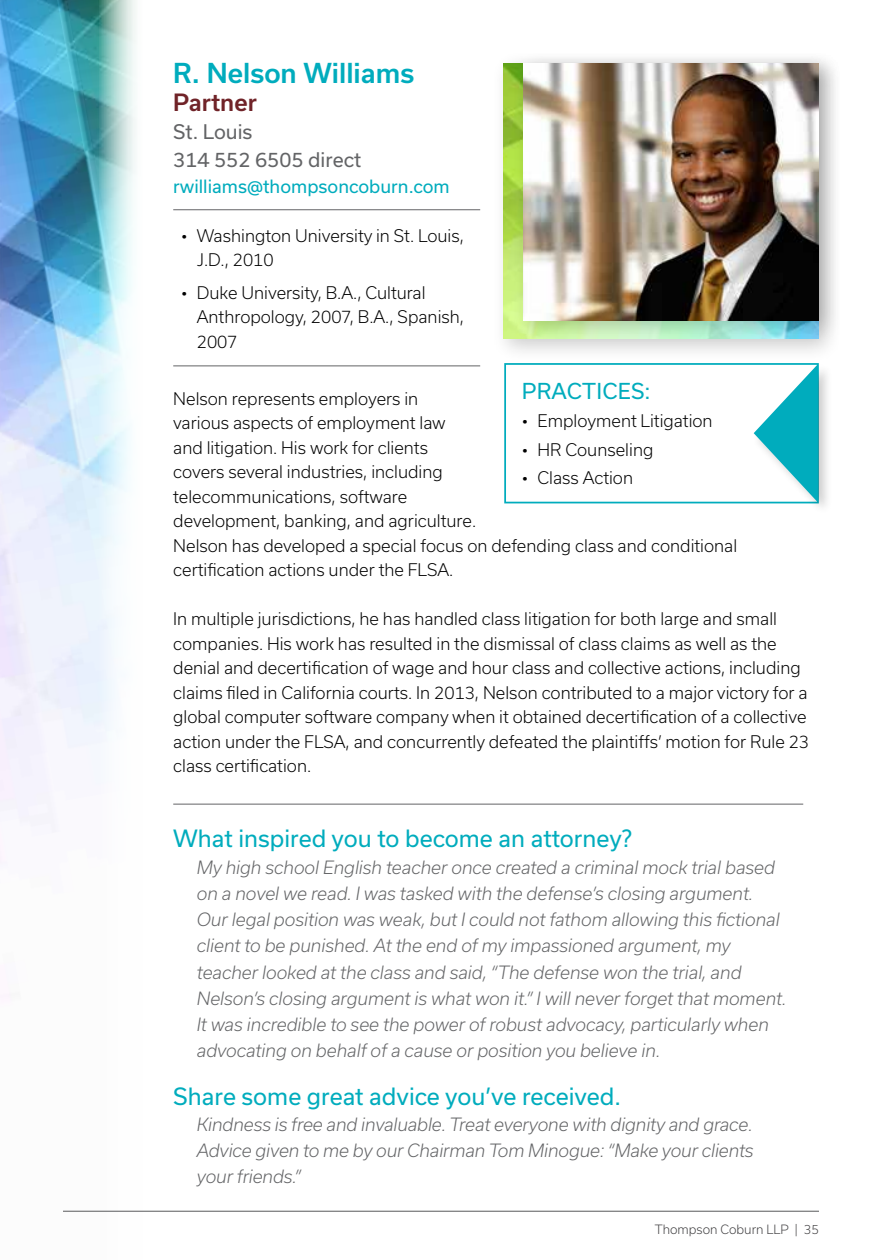
<style>
.page{position:relative;width:882px;height:1260px;background:#fff}
.page>*{position:absolute;margin:0;border:0;box-sizing:border-box;transform-origin:0 0}
.t1{font:500 26.25px "Usual";color:#00acbd}
.t2{font:22.75px "Usual";color:#00acbd}
.t3{font:500 22.75px "Usual";color:#702328}
.t4{font:21px "Usual";letter-spacing:.015em;color:#00acbd}
.t5{font:19.25px/28px "Usual";color:#636466}
.t6{font:italic 300 17.5px/26.2px "Usual";letter-spacing:-.005em;color:#636466}
.t7{font:17.5px "Usual";color:#00acbd}
.t8{font:300 16.62px/24.5px "Usual";color:#000}
.t9{font:300 12.25px "Usual";color:#414042}
</style>
<div class="page">
<img style="left:0;top:0;width:146px;height:1211px">
<hr style="left:63px;top:1211px;width:756px;height:1px;background:#58595b">
<hr style="left:173px;top:209px;width:307px;height:1px;background:#636466">
<hr style="left:173px;top:365px;width:307px;height:1px;background:#636466">
<hr style="left:173px;top:804px;width:630px;height:1px;background:#636466">
<div style="left:492px;top:51px;width:350px;height:312px;background:#000;opacity:.2"></div>
<img style="left:504px;top:63px;width:8px;height:276px">
<div style="left:512px;top:51px;width:330px;height:293px;background:#000;opacity:.2"></div>
<img style="left:524px;top:63px;width:295px;height:257px">
<div style="left:504px;top:363px;width:315px;height:140px;border:2px solid #00acbd"></div>
<div style="left:751px;top:362px;width:82px;height:153px;background:#000;opacity:.2"></div>
<svg style="left:754px;top:364px;width:64px;height:138px"></svg>
<h1 class="t1" style="left:173px;top:58px;width:243px">R. Nelson Williams</h1>
<h2 class="t3" style="left:173px;top:89px;width:85px">Partner</h2>
<p class="t5" style="left:173px;top:117px;width:190px">St. Louis<br>314 552 6505 direct</p>
<p class="t7" style="left:173px;top:176px;width:278px">rwilliams@thompsoncoburn.com</p>
<p class="t8" style="left:197px;top:223px;width:269px;text-indent:-16px">• Washington University in St. Louis,<br>J.D., 2010</p>
<p class="t8" style="left:197px;top:280px;width:269px;text-indent:-16px">• Duke University, B.A., Cultural<br>Anthropology, 2007, B.A., Spanish,<br>2007</p>
<p class="t4" style="left:522px;top:379px;width:130px">PRACTICES:</p>
<p class="t8" style="left:522px;top:409px;width:192px">• Employment Litigation</p>
<p class="t8" style="left:522px;top:437px;width:133px">• HR Counseling</p>
<p class="t8" style="left:522px;top:466px;width:113px">• Class Action</p>
<p class="t8" style="left:173px;top:386px;width:566px">Nelson represents employers in<br>various aspects of employment law<br>and litigation. His work for clients<br>covers several industries, including<br>telecommunications, software<br>development, banking, and agriculture.<br>Nelson has developed a special focus on defending class and conditional certification actions under the FLSA.</p>
<p class="t8" style="left:173px;top:607px;width:637px">In multiple jurisdictions, he has handled class litigation for both large and small companies. His work has resulted in the dismissal of class claims as well as the denial and decertification of wage and hour class and collective actions, including claims filed in California courts. In 2013, Nelson contributed to a major victory for a global computer software company when it obtained decertification of a collective action under the FLSA, and concurrently defeated the plaintiffs’ motion for Rule 23 class certification.</p>
<h2 class="t2" style="left:173px;top:826px;width:460px">What inspired you to become an attorney?</h2>
<p class="t6" style="left:197px;top:854px;width:591px">My high school English teacher once created a criminal mock trial based on a novel we read. I was tasked with the defense’s closing argument.<br>Our legal position was weak, but I could not fathom allowing this fictional client to be punished. At the end of my impassioned argument, my teacher looked at the class and said, “The defense won the trial, and Nelson’s closing argument is what won it.” I will never forget that moment.<br>It was incredible to see the power of robust advocacy, particularly when advocating on behalf of a cause or position you believe in.</p>
<h2 class="t2" style="left:173px;top:1083px;width:449px">Share some great advice you’ve received.</h2>
<p class="t6" style="left:197px;top:1111px;width:558px;text-align:justify">Kindness is free and invaluable. Treat everyone with dignity and grace.<br>Advice given to me by our Chairman Tom Minogue: “Make your clients your friends.”</p>
<p class="t9" style="left:655px;top:1222px;width:166px">Thompson Coburn LLP | 35</p>
</div>
